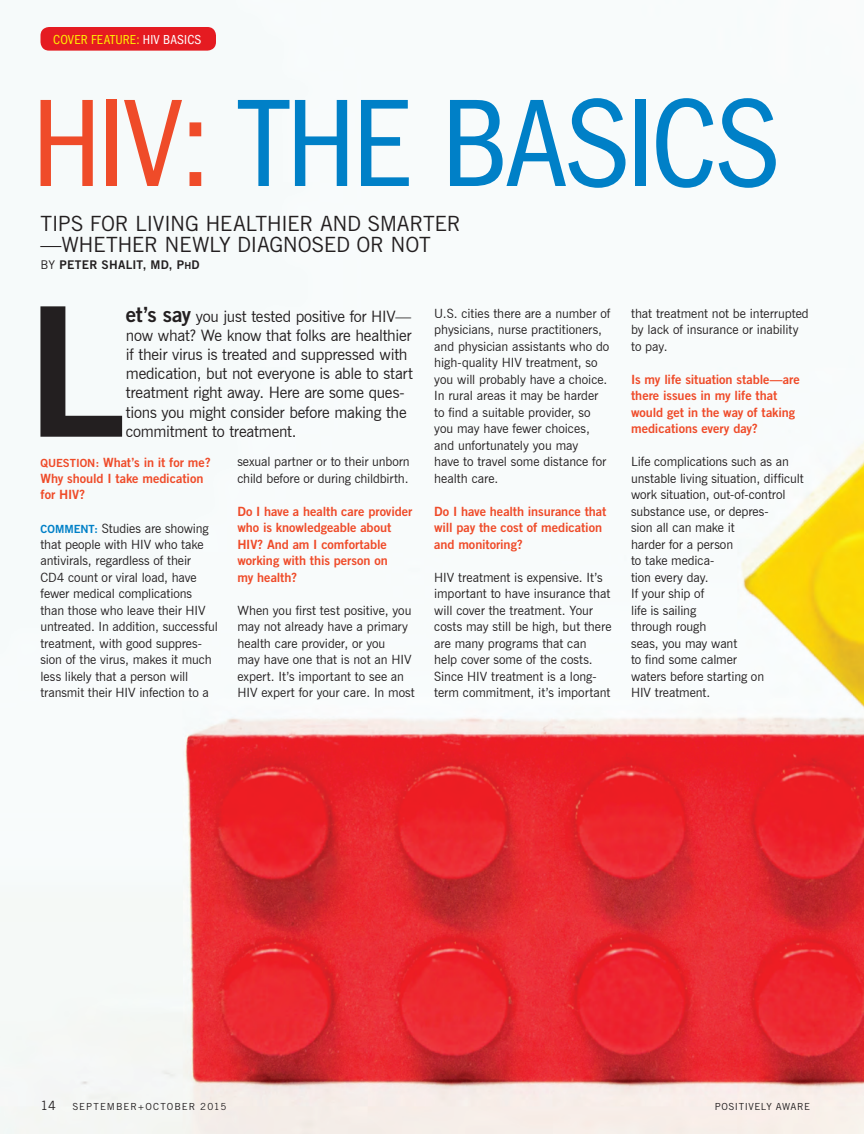
<style>
.page{position:relative;width:864px;height:1134px;background:#fff}
.page>*{position:absolute;margin:0;border:0;box-sizing:border-box;transform-origin:0 0}
.t1{font:180.6px "Trade Gothic Bold Two";color:#231f20}
.t2{font:condensed 129px "Franklin Gothic";letter-spacing:-.03em;color:#0080c7}
.t3{font:21px/21px "Trade Gothic";letter-spacing:-.025em;color:#231f20}
.t4{font:15.75px/19.2px "News Gothic BT";letter-spacing:-.015em;color:#231f20}
.t5{font:condensed 13.5px "Franklin Gothic";letter-spacing:.01em;color:#fff101}
.t6{font:12.75px/16.5px "News Gothic BT";letter-spacing:-.005em;color:#231f20}
.t7{font:12.75px/16.5px "Trade Gothic Bold Two";color:#ef4b29}
.t8{font:12.75px "Trade Gothic";color:#231f20}
.t9{font:12px "Trade Gothic Bold Two";letter-spacing:.02em;color:#231f20}
.t10{font:11.25px "Trade Gothic Bold Two";color:#0080c7}
.t11{font:9.75px "Trade Gothic";letter-spacing:.1em;color:#231f20}
.s1{color:#fff}
.s2{color:#ef4b29}
.s3{font-family:"Trade Gothic"}
.s4{font-family:"Trade Gothic Bold Two SC800"}
.s5{font-family:"Trade Gothic Bold Two SC800";font-size:9.6px}
.s6{font-family:"Trade Gothic Bold Two";font-size:21px}
.s7{font-size:11.25px}
.s8{font-family:"Trade Gothic Bold Two";font-size:11.25px;color:#0080c7}
</style>
<div class="page">
<img style="left:0;top:27px;width:864px;height:1107px">
<div style="left:40px;top:27px;width:176px;height:24px;background:#e51b21;border-radius:9px"></div>
<p class="t5" style="left:53px;top:32px;width:150px">COVER FEATURE: <span class="s1">HIV BASICS</span></p>
<h2 class="t2" style="left:32px;top:71px;width:528px"><span class="s2">HIV:</span> THE BASICS</h2>
<h3 class="t3" style="left:40px;top:213px;width:422px">TIP S FOR LIVI NG HEALTHI ER AND SMARTER —WHETHER NEWLY DIAGNOSED OR NOT</h3>
<p class="t9" style="left:40px;top:257px;width:30px"><span class="s3">BY</span> Peter</p>
<p class="t9" style="left:102px;top:257px;width:100px">Shalit, MD, <span class="s4">P</span><span class="s5">h</span><span class="s4">D</span></p>
<h1 class="t1" style="left:26px;top:260px;width:83px">L</h1>
<p class="t4" style="left:126px;top:306px;width:289px"><span class="s6">et’s say</span> you just tested positive for HIV— now what? We know that folks are healthier if their virus is treated and suppressed with medication, but not everyone is able to start treatment right away. Here are some ques&shy;tions you might consider before making the commitment to treatment.</p>
<p class="t7" style="left:40px;top:453px;width:172px"><span class="s7">Question:</span> What’s in it for me?<br>Why should I take medication for HI V?</p>
<p class="t10" style="left:40px;top:522px;width:10px">Comme</p>
<p class="t6" style="left:237px;top:454px;width:174px">sexual partner or to their unborn child before or during childbirth.</p>
<p class="t7" style="left:237px;top:503px;width:177px">Do I have a health care provider who is knowledgeable about<br>HI V? And am I comfortable working with this person on<br>my health?</p>
<p class="t6" style="left:237px;top:602px;width:179px">When you first test positive, you may not already have a primary health care provider, or you<br>may have one that is not an HIV expert. It’s important to see an<br>HIV expert for your care. In most</p>
<p class="t6" style="left:41px;top:520px;width:179px;text-indent:40px"><span class="s8">nt:</span> Studies are showing that people with HIV who take antivirals, regardless of their<br>CD4 count or viral load, have fewer medical complications than those who leave their HIV untreated. In addition, successful treatment, with good suppres&shy;sion of the virus, makes it much less likely that a person will transmit their HIV infection to a</p>
<p class="t6" style="left:434px;top:305px;width:178px">U.S. cities there are a number of physicians, nurse practitioners, and physician assistants who do high-quality HIV treatment, so you will probably have a choice.<br>In rural areas it may be harder to find a suitable provider, so you may have fewer choices, and unfortunately you may<br>have to travel some distance for health care.</p>
<p class="t7" style="left:434px;top:503px;width:174px">Do I have health insurance that will pay the cost of medication and monitoring?</p>
<p class="t6" style="left:434px;top:569px;width:179px">HIV treatment is expensive. It’s important to have insurance that will cover the treatment. Your costs may still be high, but there are many programs that can help cover some of the costs.<br>Since HIV treatment is a long&shy;term commitment, it’s important</p>
<p class="t6" style="left:631px;top:305px;width:179px">that treatment not be interrupted by lack of insurance or inability to pay.</p>
<p class="t7" style="left:631px;top:371px;width:170px">Is my life situation stable—are there issues in my life that would get in the way of taking medications every day?</p>
<p class="t6" style="left:631px;top:454px;width:174px">Life complications such as an unstable living situation, difficult work situation, out-of-control substance use, or depres-<br>sion all can make it<br>harder for a person<br>to take medica-<br>tion every day.<br>If your ship of<br>life is sailing<br>through rough<br>seas, you may want<br>to find some calmer<br>waters before starting on<br>HIV treatment.</p>
<p class="t8" style="left:40px;top:1098px;width:17px">14</p>
<p class="t11" style="left:72px;top:1101px;width:156px">SEPT EMBER+OCT OBER 2015</p>
<p class="t11" style="left:715px;top:1101px;width:45px">POS ITIVELY</p>
<p class="t11" style="left:776px;top:1101px;width:8px">AWARE</p>
</div>
